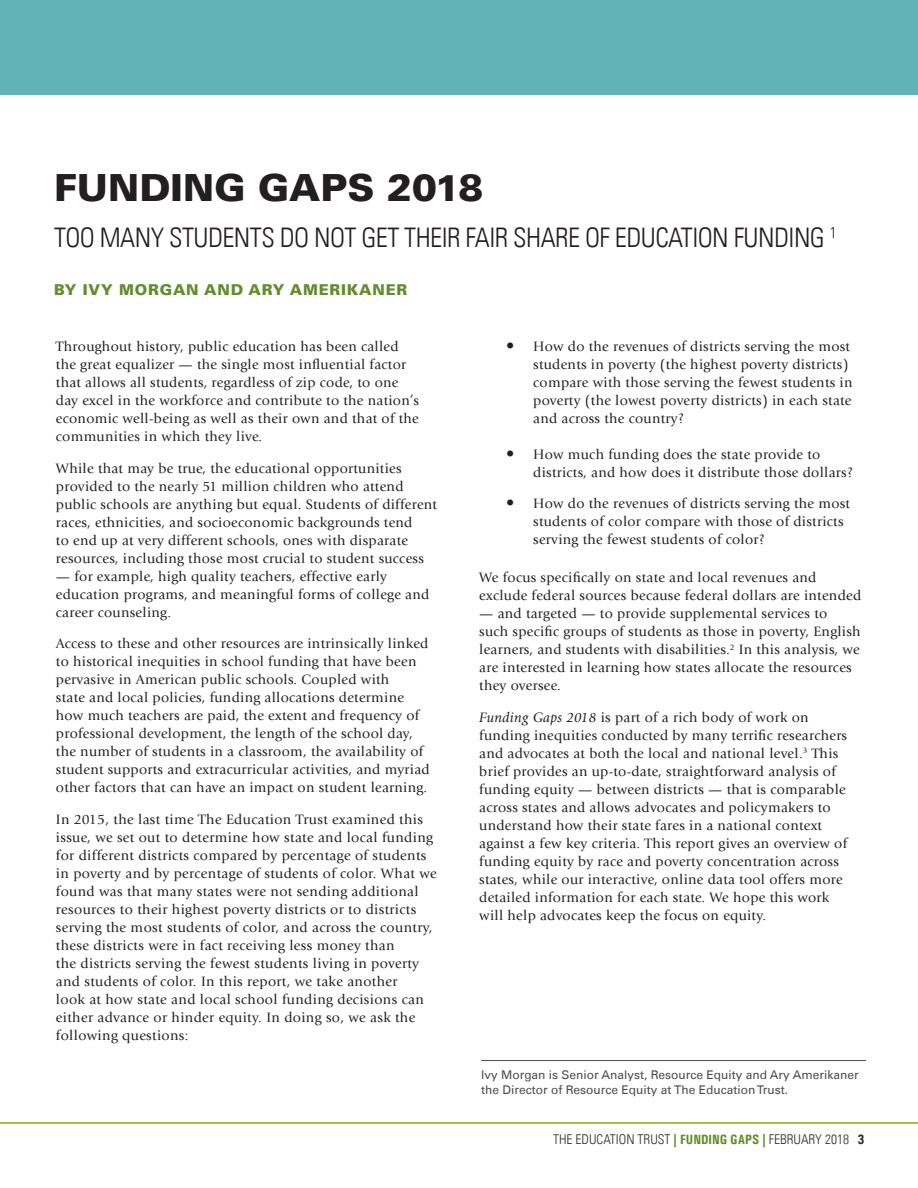
<style>
.page{position:relative;width:918px;height:1188px;background:#fff}
.page>*{position:absolute;margin:0;border:0;box-sizing:border-box;transform-origin:0 0}
.t1{font:900 37.5px "Univers LT";color:#231f20}
.t2{font:300 condensed 27px "Univers LT";letter-spacing:-.02em;color:#231f20}
.t3{font:900 15px "Univers LT";letter-spacing:.05em;color:#628c2d}
.BODY_TEXT_kl{font:14.25px/18px "Giovanni";letter-spacing:.02em;color:#231f20}
.t4{font:300 condensed 13.5px "Univers LT";color:#312f30}
._2_author_bio{font:12px/15px "Univers LT";color:#4b4c4d}
.s1{font-weight:700;font-size:16.5px}
.s2{font-style:italic}
.s3{font-weight:700;color:#628c2d}
.s4{font-family:"Univers";font-weight:700;color:#628c2d}
.s5{font-weight:700}
</style>
<div class="page">
<hr style="left:481px;top:1060px;width:385px;height:1px;background:#4b4c4d">
<hr style="left:0;top:1122px;width:918px;height:2px;background:#aebc21">
<div style="left:0;top:0;width:918px;height:94px;background:#61b2b9"></div>
<p class="t1" style="left:54px;top:164px;width:431px">FUNDING GAPS 2018</p>
<p class="t2" style="left:54px;top:222px;width:784px">TOO MANY STUDENTS DO NOT GET THEIR FAIR SHARE OF EDUCATION FUNDING <sup>1</sup></p>
<p class="t3" style="left:54px;top:280px;width:355px">BY IVY MORGAN AND ARY AMERIKANER</p>
<p class="BODY_TEXT_kl" style="left:56px;top:338px;width:364px">Throughout history, public education has been called the great equalizer — the single most influential factor that allows all students, regardless of zip code, to one day excel in the workforce and contribute to the nation’s economic well-being as well as their own and that of the communities in which they live.</p>
<p class="BODY_TEXT_kl" style="left:56px;top:459px;width:383px">While that may be true, the educational opportunities provided to the nearly 51 million children who attend public schools are anything but equal. Students of different races, ethnicities, and socioeconomic backgrounds tend<br>to end up at very different schools, ones with disparate resources, including those most crucial to student success</p>
<p class="BODY_TEXT_kl" style="left:56px;top:567px;width:375px">— for example, high quality teachers, effective early education programs, and meaningful forms of college and career counseling.</p>
<p class="BODY_TEXT_kl" style="left:56px;top:635px;width:375px">Access to these and other resources are intrinsically linked to historical inequities in school funding that have been pervasive in American public schools. Coupled with<br>state and local policies, funding allocations determine how much teachers are paid, the extent and frequency of professional development, the length of the school day, the number of students in a classroom, the availability of student supports and extracurricular activities, and myriad other factors that can have an impact on student learning.</p>
<p class="BODY_TEXT_kl" style="left:56px;top:810px;width:382px">In 2015, the last time The Education Trust examined this issue, we set out to determine how state and local funding for different districts compared by percentage of students in poverty and by percentage of students of color. What we found was that many states were not sending additional resources to their highest poverty districts or to districts serving the most students of color, and across the country, these districts were in fact receiving less money than<br>the districts serving the fewest students living in poverty and students of color. In this report, we take another<br>look at how state and local school funding decisions can either advance or hinder equity. In doing so, we ask the following questions:</p>
<p class="BODY_TEXT_kl" style="left:533px;top:338px;width:321px;text-indent:-27px"><span class="s1">•</span> How do the revenues of districts serving the most students in poverty (the highest poverty districts) compare with those serving the fewest students in poverty (the lowest poverty districts) in each state and across the country?</p>
<p class="BODY_TEXT_kl" style="left:533px;top:445px;width:321px;text-indent:-27px"><span class="s1">•</span> How much funding does the state provide to districts, and how does it distribute those dollars?</p>
<p class="BODY_TEXT_kl" style="left:533px;top:494px;width:318px;text-indent:-27px"><span class="s1">•</span> How do the revenues of districts serving the most students of color compare with those of districts serving the fewest students of color?</p>
<p class="BODY_TEXT_kl" style="left:479px;top:569px;width:383px">We focus specifically on state and local revenues and exclude federal sources because federal dollars are intended</p>
<p class="BODY_TEXT_kl" style="left:479px;top:605px;width:383px">— and targeted — to provide supplemental services to<br>such specific groups of students as those in poverty, English learners, and students with disabilities.<sup>2</sup> In this analysis, we are interested in learning how states allocate the resources they oversee.</p>
<p class="BODY_TEXT_kl" style="left:479px;top:708px;width:369px"><span class="s2">Funding Gaps 2018</span> is part of a rich body of work on funding inequities conducted by many terrific researchers and advocates at both the local and national level.<sup>3</sup> This brief provides an up-to-date, straightforward analysis of funding equity — between districts — that is comparable across states and allows advocates and policymakers to understand how their state fares in a national context against a few key criteria. This report gives an overview of funding equity by race and poverty concentration across states, while our interactive, online data tool offers more detailed information for each state. We hope this work will help advocates keep the focus on equity.</p>
<p class="_2_author_bio" style="left:481px;top:1067px;width:379px">Ivy Morgan is Senior Analyst, Resource Equity and Ary Amerikaner the Director of Resource Equity at The Education Trust.</p>
<p class="t4" style="left:553px;top:1131px;width:312px">THE EDUCATION TRUST <span class="s3">|</span> <span class="s4">FUNDING GAPS</span> <span class="s3">|</span> FEBRUARY 2018 <span class="s5">3</span></p>
</div>
